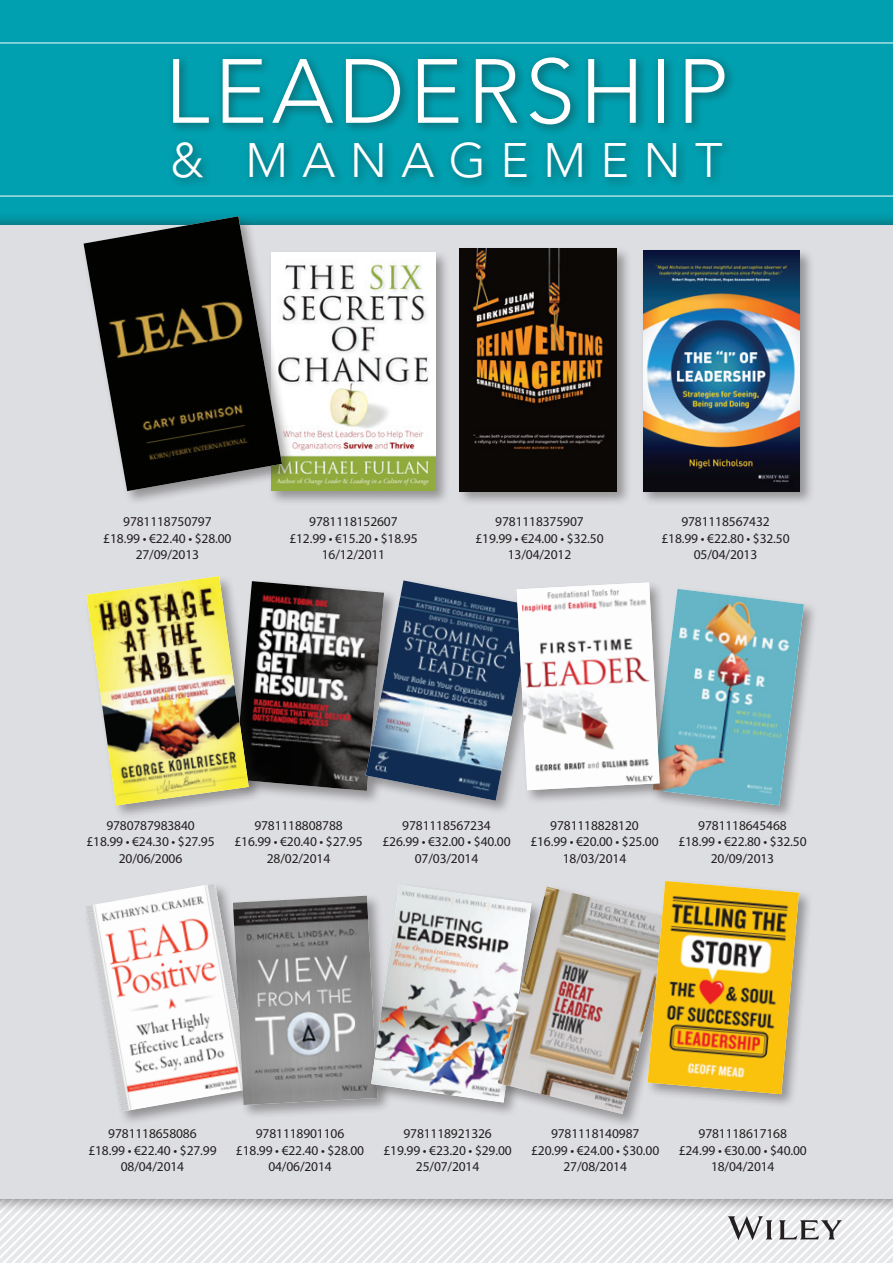
<style>
.page{position:relative;width:893px;height:1263px;background:#fff}
.page>*{position:absolute;margin:0;border:0;box-sizing:border-box;transform-origin:0 0}
.t1{font:300 90px "Avenir";letter-spacing:.05em;color:#fff}
.t2{font:300 48px "Avenir";letter-spacing:.3em;color:#fff}
.t3{font:13.5px/16.5px "Myriad Pro";letter-spacing:-.01em;color:#231f20;text-align:center}
</style>
<div class="page">
<svg style="left:0;top:1213px;width:893px;height:50px;fill:#e6e7e9"></svg>
<div style="left:0;top:0;width:893px;height:255px;background:#00a0b0"></div>
<div style="left:0;top:211px;width:893px;height:1002px;background:#231f20;opacity:.6"></div>
<div style="left:0;top:225px;width:893px;height:974px;background:#dddee2"></div>
<hr style="left:0;top:196px;width:893px;height:1px;background:#fff">
<hr style="left:0;top:43px;width:893px;height:1px;background:#fff">
<div style="left:83px;top:881px;width:183px;height:245px;background:#231f20;opacity:.4"></div>
<div style="left:230px;top:893px;width:162px;height:227px;background:#dddee2"></div>
<div style="left:456px;top:246px;width:176px;height:260px;background:#231f20;opacity:.4"></div>
<img style="left:459px;top:249px;width:158px;height:242px">
<div style="left:640px;top:247px;width:175px;height:259px;background:#231f20;opacity:.4"></div>
<img style="left:643px;top:250px;width:157px;height:241px">
<div style="left:363px;top:578px;width:185px;height:237px;background:#231f20;opacity:.4"></div>
<div style="left:495px;top:884px;width:191px;height:245px;background:#231f20;opacity:.4"></div>
<div style="left:268px;top:249px;width:183px;height:257px;background:#231f20;opacity:.4"></div>
<img style="left:297px;top:252px;width:139px;height:239px">
<svg style="left:728px;top:1216px;width:114px;height:24px"></svg>
<div style="left:84px;top:574px;width:179px;height:246px;background:#231f20;opacity:.4"></div>
<div style="left:650px;top:586px;width:169px;height:234px;background:#231f20;opacity:.4"></div>
<div style="left:645px;top:878px;width:169px;height:231px;background:#231f20;opacity:.4"></div>
<svg style="left:86px;top:881px;width:713px;height:233px"></svg>
<img style="left:648px;top:881px;width:151px;height:213px">
<img style="left:87px;top:576px;width:717px;height:229px">
<img style="left:517px;top:582px;width:143px;height:208px">
<div style="left:81px;top:214px;width:216px;height:291px;background:#231f20;opacity:.4"></div>
<img style="left:84px;top:216px;width:198px;height:275px">
<div style="left:167px;top:51px;width:569px;height:139px;background:#231f20;opacity:.5"></div>
<h1 class="t1" style="left:164px;top:39px;width:566px">LEADERSHIP</h1>
<h2 class="t2" style="left:170px;top:132px;width:554px">&amp; MANAGEMENT</h2>
<p class="t3" style="left:103px;top:513px;width:130px">9781118750797 £18.99 • €22.40 • $28.00<br>27/09/2013</p>
<p class="t3" style="left:289px;top:513px;width:130px">9781118152607 £12.99 • €15.20 • $18.95<br>16/12/2011</p>
<p class="t3" style="left:475px;top:513px;width:130px">9781118375907 £19.99 • €24.00 • $32.50<br>13/04/2012</p>
<p class="t3" style="left:661px;top:513px;width:130px">9781118567432 £18.99 • €22.80 • $32.50<br>05/04/2013</p>
<p class="t3" style="left:86px;top:817px;width:130px">9780787983840 £18.99 • €24.30 • $27.95<br>20/06/2006</p>
<p class="t3" style="left:234px;top:817px;width:130px">9781118808788 £16.99 • €20.40 • $27.95<br>28/02/2014</p>
<p class="t3" style="left:382px;top:817px;width:130px">9781118567234 £26.99 • €32.00 • $40.00<br>07/03/2014</p>
<p class="t3" style="left:530px;top:817px;width:130px">9781118828120 £16.99 • €20.00 • $25.00<br>18/03/2014</p>
<p class="t3" style="left:678px;top:817px;width:130px">9781118645468 £18.99 • €22.80 • $32.50<br>20/09/2013</p>
<p class="t3" style="left:88px;top:1125px;width:130px">9781118658086 £18.99 • €22.40 • $27.99<br>08/04/2014</p>
<p class="t3" style="left:236px;top:1125px;width:130px">9781118901106 £18.99 • €22.40 • $28.00<br>04/06/2014</p>
<p class="t3" style="left:383px;top:1125px;width:130px">9781118921326 £19.99 • €23.20 • $29.00<br>25/07/2014</p>
<p class="t3" style="left:531px;top:1125px;width:130px">9781118140987 £20.99 • €24.00 • $30.00<br>27/08/2014</p>
<p class="t3" style="left:679px;top:1125px;width:130px">9781118617168 £24.99 • €30.00 • $40.00<br>18/04/2014</p>
</div>
